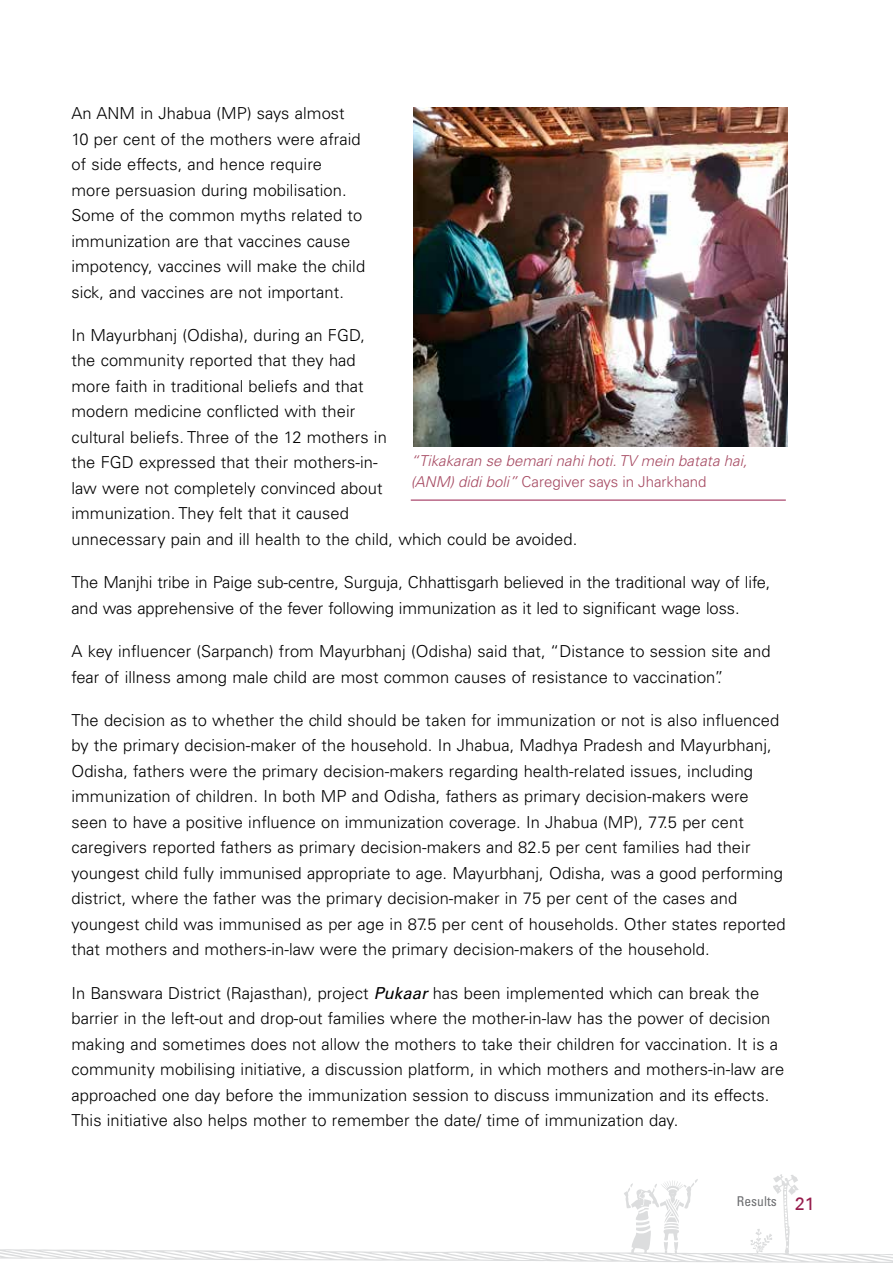
<style>
.page{position:relative;width:893px;height:1263px;background:#fff}
.page>*{position:absolute;margin:0;border:0;box-sizing:border-box;transform-origin:0 0}
.t1{font:300 16.5px/25.5px "Univers LT Std";letter-spacing:.005em;color:#000}
.t2{font:italic 300 15px/21px "Univers LT Std";color:#a64a62}
.t3{font:condensed 13.5px "Univers LT Std";letter-spacing:.005em;color:#6d6e71}
.s1{font-weight:400;font-style:italic}
.s2{font-style:normal}
.s3{font-stretch:normal;font-size:18px;color:#961b4b}
</style>
<div class="page">
<svg style="left:0;top:1174px;width:893px;height:89px"></svg>
<img style="left:413px;top:107px;width:374px;height:339px">
<hr style="left:411px;top:500px;width:375px;height:1px;background:#961b4b">
<p class="t1" style="left:71px;top:100px;width:295px">An ANM in Jhabua (MP) says almost 10 per cent of the mothers were afraid of side effects, and hence require<br>more persuasion during mobilisation.<br>Some of the common myths related to immunization are that vaccines cause impotency, vaccines will make the child sick, and vaccines are not important.</p>
<p class="t1" style="left:71px;top:322px;width:507px">In Mayurbhanj (Odisha), during an FGD,<br>the community reported that they had<br>more faith in traditional beliefs and that<br>modern medicine conflicted with their<br>cultural beliefs. Three of the 12 mothers in<br>the FGD expressed that their mothers-in-<br>law were not completely convinced about<br>immunization. They felt that it caused<br>unnecessary pain and ill health to the child, which could be avoided.</p>
<p class="t1" style="left:71px;top:570px;width:700px">The Manjhi tribe in Paige sub-centre, Surguja, Chhattisgarh believed in the traditional way of life, and was apprehensive of the fever following immunization as it led to significant wage loss.</p>
<p class="t1" style="left:71px;top:638px;width:701px">A key influencer (Sarpanch) from Mayurbhanj (Odisha) said that, “Distance to session site and fear of illness among male child are most common causes of resistance to vaccination”.</p>
<p class="t1" style="left:71px;top:707px;width:716px">The decision as to whether the child should be taken for immunization or not is also influenced by the primary decision-maker of the household. In Jhabua, Madhya Pradesh and Mayurbhanj, Odisha, fathers were the primary decision-makers regarding health-related issues, including immunization of children. In both MP and Odisha, fathers as primary decision-makers were seen to have a positive influence on immunization coverage. In Jhabua (MP), 77.5 per cent caregivers reported fathers as primary decision-makers and 82.5 per cent families had their youngest child fully immunised appropriate to age. Mayurbhanj, Odisha, was a good performing district, where the father was the primary decision-maker in 75 per cent of the cases and youngest child was immunised as per age in 87.5 per cent of households. Other states reported that mothers and mothers-in-law were the primary decision-makers of the household.</p>
<p class="t1" style="left:71px;top:980px;width:714px">In Banswara District (Rajasthan), project <span class="s1">Pukaar</span> has been implemented which can break the barrier in the left-out and drop-out families where the mother-in-law has the power of decision making and sometimes does not allow the mothers to take their children for vaccination. It is a community mobilising initiative, a discussion platform, in which mothers and mothers-in-law are approached one day before the immunization session to discuss immunization and its effects.<br>This initiative also helps mother to remember the date/ time of immunization day.</p>
<p class="t2" style="left:411px;top:451px;width:338px">“Tikakaran se bemari nahi hoti. TV mein batata hai, (ANM) didi boli” <span class="s2">Caregiver says in Jharkhand</span></p>
<p class="t3" style="left:737px;top:1193px;width:79px">Results <span class="s3">21</span></p>
</div>
